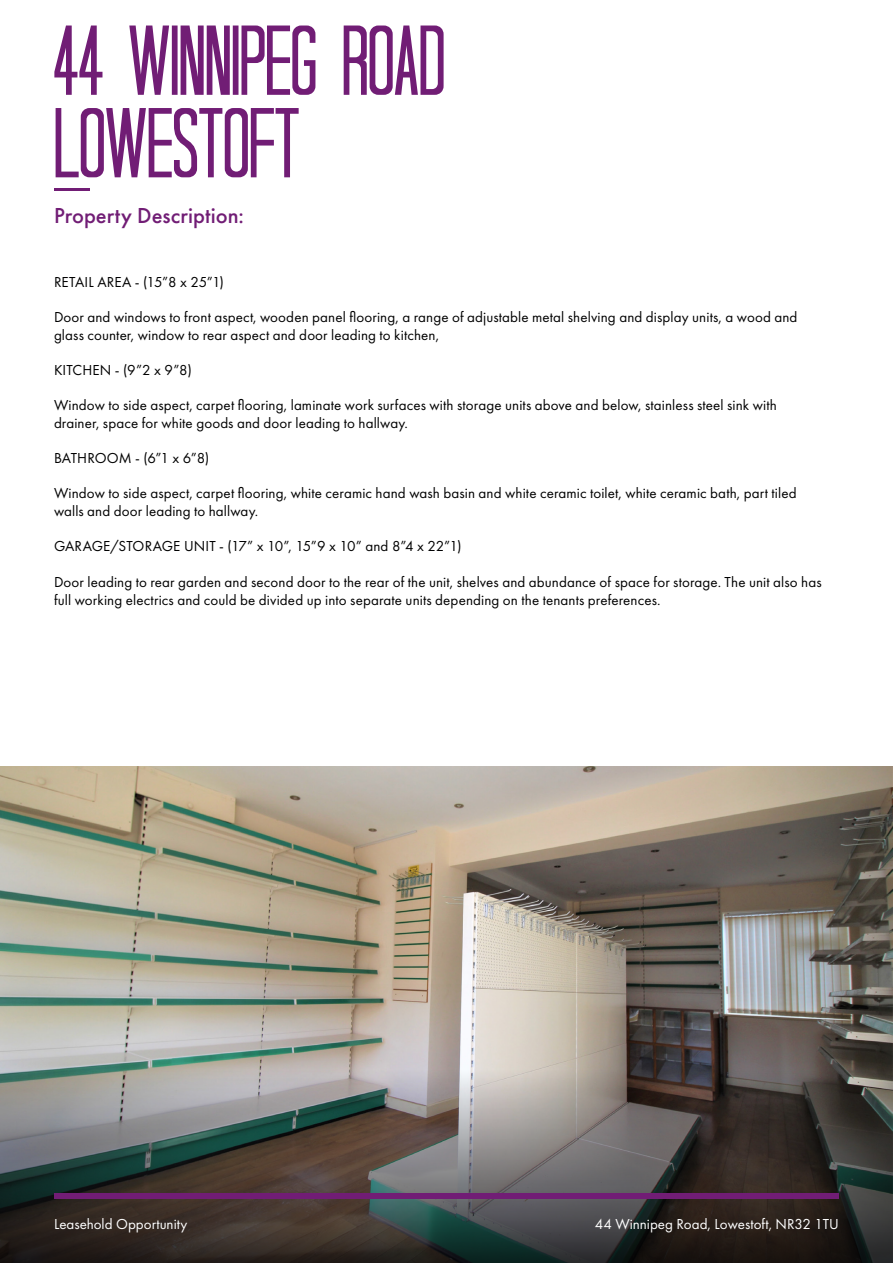
<style>
.page{position:relative;width:893px;height:1263px;background:#fff}
.page>*{position:absolute;margin:0;border:0;box-sizing:border-box;transform-origin:0 0}
.t1{font:condensed 99px "Tall Dark And Handsome";color:#711d75}
.t2{font:500 22.5px "Futura PT";color:#711d75}
.t3{font:15px/18px "Futura PT";letter-spacing:.01em;color:#000001}
.t4{font:15px "Futura PT";color:#fff}
</style>
<div class="page">
<img style="left:0;top:767px;width:893px;height:217px">
<img style="left:0;top:984px;width:893px;height:279px">
<div style="left:54px;top:1193px;width:785px;height:6px;background:#711d75"></div>
<hr style="left:54px;top:189px;width:36px;height:2px;background:#711d75">
<p class="t1" style="left:54px;top:3px;width:393px">44 WINNIPEG ROAD</p>
<p class="t1" style="left:54px;top:85px;width:247px">LOWESTOFT</p>
<p class="t2" style="left:54px;top:202px;width:191px">Property Description:</p>
<p class="t3" style="left:54px;top:273px;width:171px">RETAIL AREA - (15”8 x 25”1)</p>
<p class="t3" style="left:54px;top:308px;width:745px">Door and windows to front aspect, wooden panel flooring, a range of adjustable metal shelving and display units, a wood and glass counter, window to rear aspect and door leading to kitchen,</p>
<p class="t3" style="left:54px;top:361px;width:139px">KITCHEN - (9”2 x 9”8)</p>
<p class="t3" style="left:54px;top:396px;width:724px">Window to side aspect, carpet flooring, laminate work surfaces with storage units above and below, stainless steel sink with drainer, space for white goods and door leading to hallway.</p>
<p class="t3" style="left:54px;top:449px;width:157px">BATHROOM - (6”1 x 6”8)</p>
<p class="t3" style="left:54px;top:484px;width:744px">Window to side aspect, carpet flooring, white ceramic hand wash basin and white ceramic toilet, white ceramic bath, part tiled walls and door leading to hallway.</p>
<p class="t3" style="left:54px;top:537px;width:409px">GARAGE/STORAGE UNIT - (17” x 10”, 15”9 x 10” and 8”4 x 22”1)</p>
<p class="t3" style="left:54px;top:572px;width:769px">Door leading to rear garden and second door to the rear of the unit, shelves and abundance of space for storage. The unit also has full working electrics and could be divided up into separate units depending on the tenants preferences.</p>
<p class="t4" style="left:54px;top:1215px;width:135px">Leasehold Opportunity</p>
<p class="t4" style="left:595px;top:1215px;width:246px">44 Winnipeg Road, Lowestoft, NR32 1TU</p>
</div>
